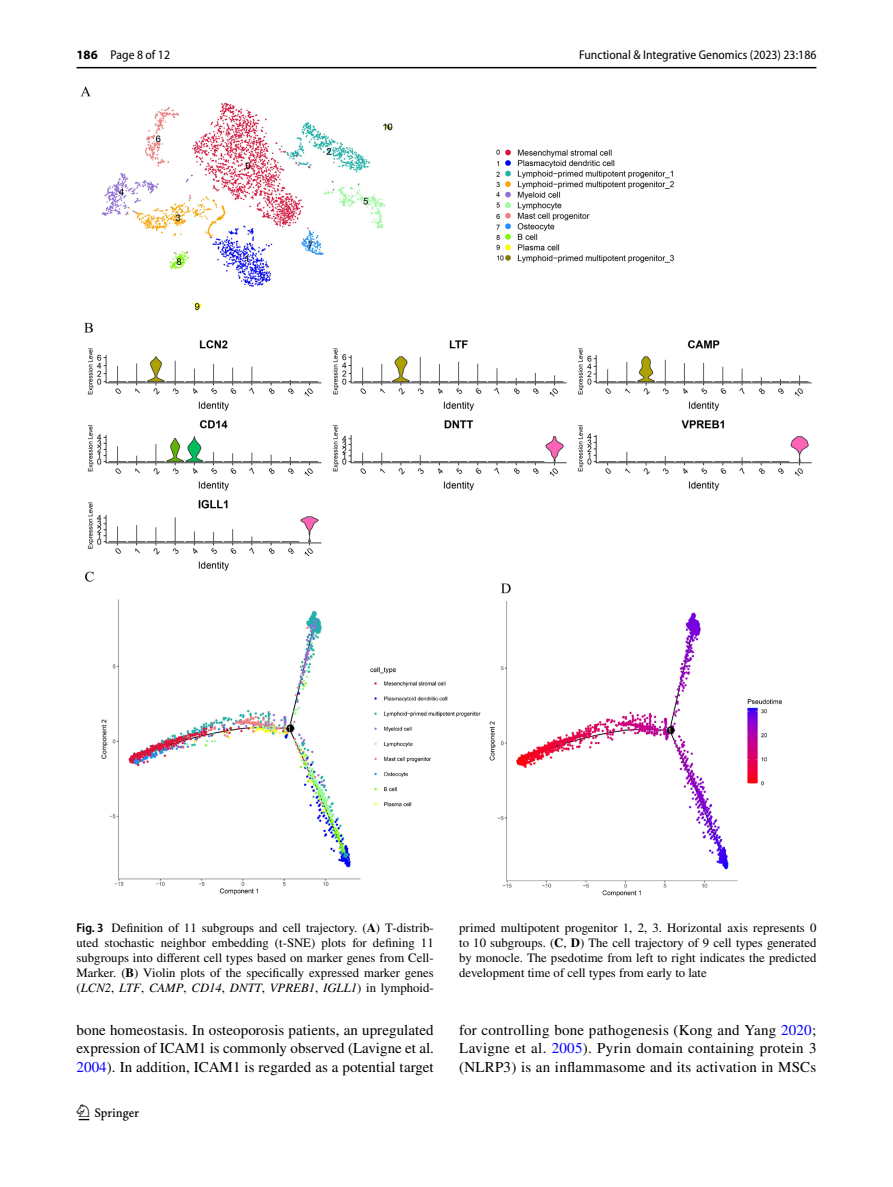
<style>
.page{position:relative;width:893px;height:1187px;background:#fff}
.page>*{position:absolute;margin:0;border:0;box-sizing:border-box;transform-origin:0 0}
.t1{font:22.5px "Springnew Regular 2";color:#000}
.t2{font:15px/18.8px "STIX";letter-spacing:.01em;color:#000;text-align:justify}
.t3{font:12.75px/15px "STIX";color:#000;text-align:justify}
.t4{font:semi-condensed 12.75px "Myriad Pro";color:#000}
.s1{font-weight:700;font-stretch:normal}
.s2{font-family:"Myriad Pro";font-weight:600;font-stretch:semi-condensed}
.s3{font-weight:700}
.s4{font-style:italic}
.s5{color:#00f}
</style>
<div class="page">
<hr style="left:77px;top:67px;width:739px;height:1px;background:#000">
<img style="left:81px;top:87px;width:731px;height:809px">
<p class="t4" style="left:77px;top:48px;width:95px"><span class="s1">186</span> Page 8 of 12</p>
<p class="t4" style="left:579px;top:48px;width:239px">Functional &amp; Integrative Genomics (2023) 23:186</p>
<p class="t3" style="left:77px;top:921px;width:359px"><span class="s2">Fig. 3</span> Definition of 11 subgroups and cell trajectory. (<span class="s3">A</span>) T-distrib&shy;uted stochastic neighbor embedding (t-SNE) plots for defining 11 subgroups into different cell types based on marker genes from Cell-Marker. (<span class="s3">B</span>) Violin plots of the specifically expressed marker genes (<span class="s4">LCN2</span>, <span class="s4">LTF</span>, <span class="s4">CAMP</span>, <span class="s4">CD14</span>, <span class="s4">DNTT</span>, <span class="s4">VPREB1</span>, <span class="s4">IGLL1</span>) in lymphoid-</p>
<p class="t3" style="left:459px;top:921px;width:359px">primed multipotent progenitor 1, 2, 3. Horizontal axis represents 0 to 10 subgroups. (<span class="s3">C</span>, <span class="s3">D</span>) The cell trajectory of 9 cell types generated by monocle. The psedotime from left to right indicates the predicted development time of cell types from early to late</p>
<p class="t2" style="left:77px;top:1021px;width:359px">bone homeostasis. In osteoporosis patients, an upregulated expression of ICAM1 is commonly observed (Lavigne et al.<br><span class="s5">2004</span>). In addition, ICAM1 is regarded as a potential target</p>
<p class="t2" style="left:459px;top:1021px;width:359px">for controlling bone pathogenesis (Kong and Yang <span class="s5">2020</span>; Lavigne et al. <span class="s5">2005</span>). Pyrin domain containing protein 3 (NLRP3) is an inflammasome and its activation in MSCs</p>
<h1 class="t1" style="left:79px;top:1104px;width:62px">1 3</h1>
</div>
